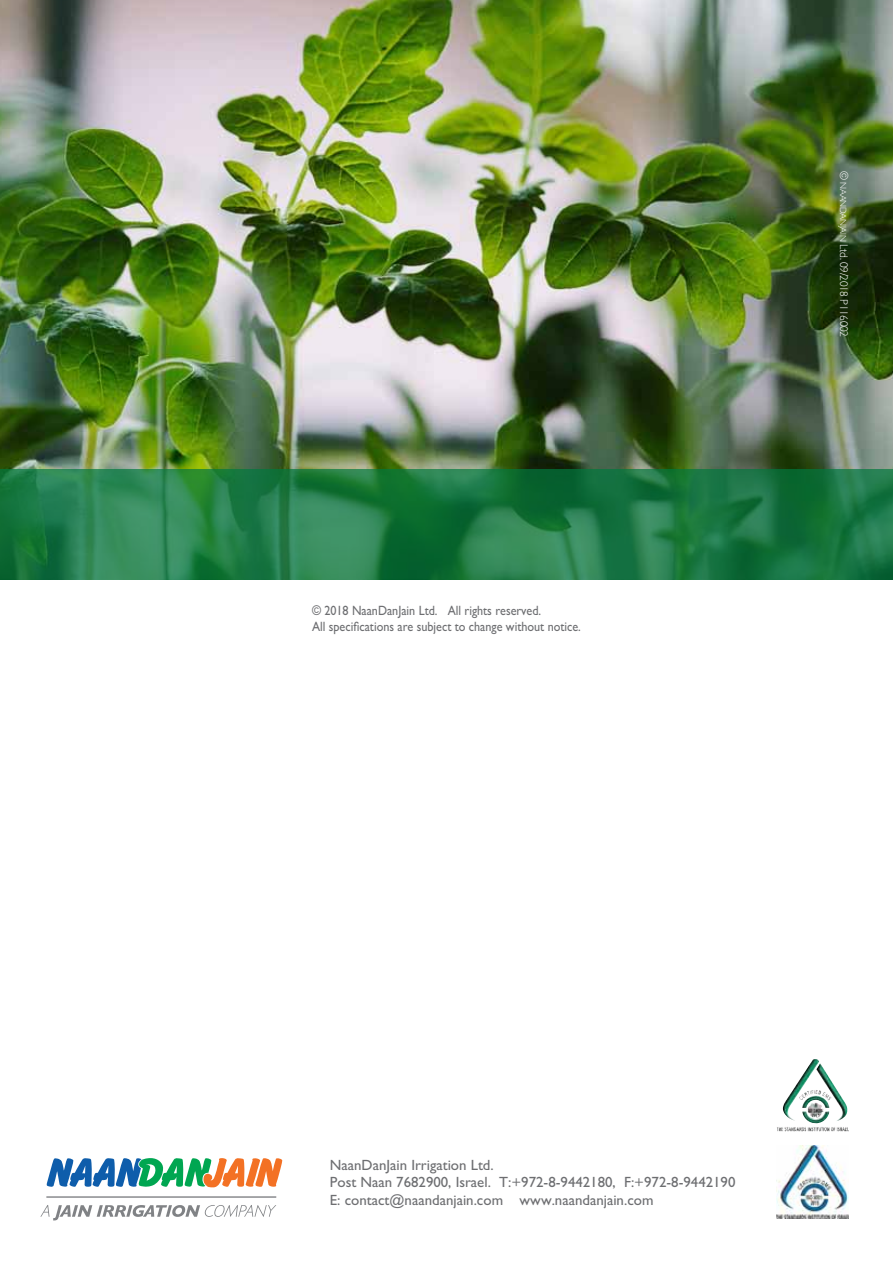
<style>
.page{position:relative;width:893px;height:1263px;background:#fff}
.page>*{position:absolute;margin:0;border:0;box-sizing:border-box;transform-origin:0 0}
.t1{font:14.85px/17.9px "M Gill Sans";color:#6d6e71}
.t2{font:13.5px/16.5px "M Gill Sans";color:#6d6e71;scale:.9 1}
.t3{font:300 11.25px "M Gill Sans";letter-spacing:-.03em;color:#fff}
.s1{font-size:9px}
</style>
<div class="page">
<img style="left:0;top:0;width:893px;height:469px">
<svg style="left:0;top:469px;width:893px;height:111px;background:#207b47"></svg>
<svg style="left:40px;top:1205px;width:236px;height:15px"></svg>
<svg style="left:47px;top:1158px;width:236px;height:30px"></svg>
<hr style="left:46px;top:1196px;width:230px;height:2px;background:#808285">
<img style="left:783px;top:1059px;width:53px;height:62px">
<img style="left:777px;top:1145px;width:72px;height:73px">
<p class="t2" style="left:312px;top:602px;width:300px">© 2018 NaanDanJain Ltd. All rights reserved.<br>All specifications are subject to change without notice.</p>
<p class="t3" style="left:850px;top:171px;width:168px;rotate:90deg">© <span class="s1">NAANDANJAIN</span> Ltd. 09/2018 P116002</p>
<p class="t1" style="left:330px;top:1156px;width:407px">NaanDanJain Irrigation Ltd.<br>Post Naan 7682900, Israel. T:+972-8-9442180, F:+972-8-9442190<br>E: contact@naandanjain.com www.naandanjain.com</p>
</div>
